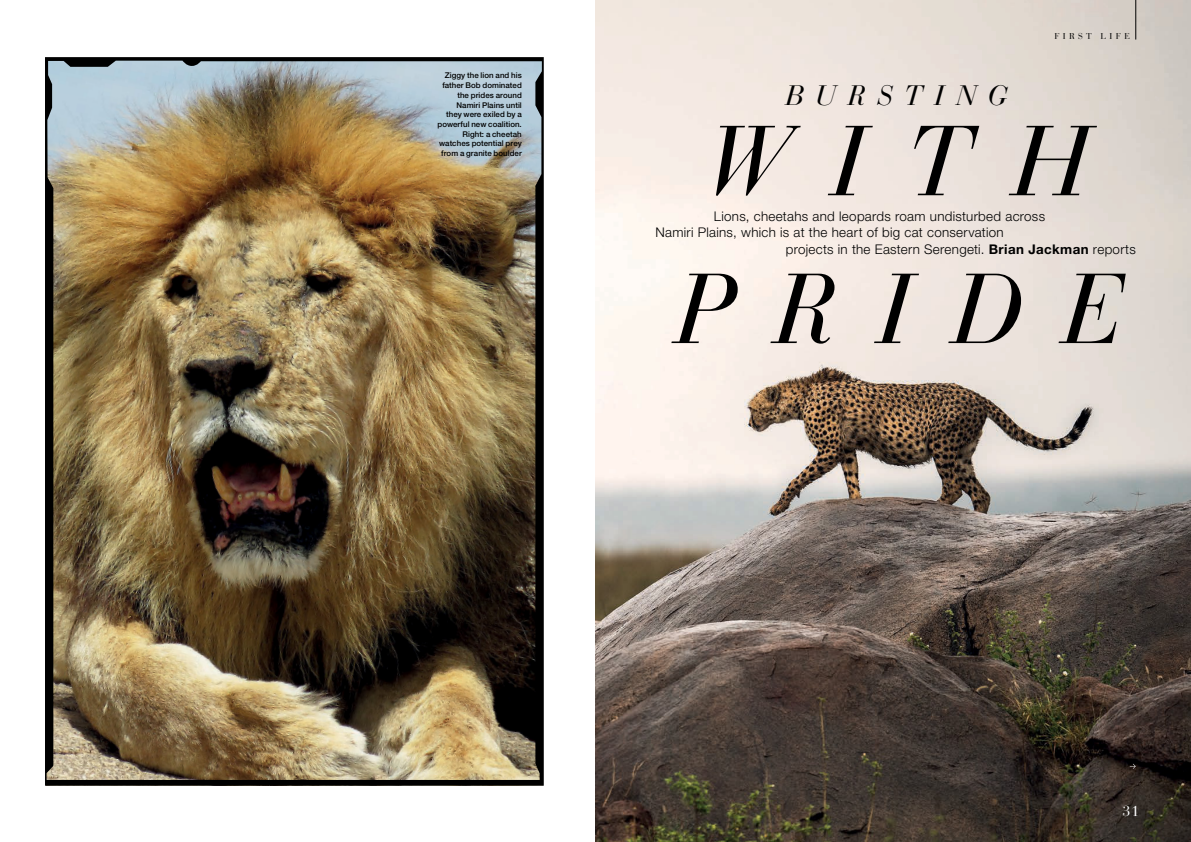
<style>
.page{position:relative;width:1191px;height:842px;background:#fff}
.page>*{position:absolute;margin:0;border:0;box-sizing:border-box;transform-origin:0 0}
.t1{font:98.5px "Bauer Bodoni Italic Os F";letter-spacing:.42em;color:#000}
.t2{font:27.9px "Bauer Bodoni Italic Os F";letter-spacing:.435em;color:#000}
.t3{font:14.6px "Bauer Bodoni";color:#fff}
.t4{font:300 13.3px "Helvetica Neue LT Std";letter-spacing:.02em;color:#000}
.t5{font:8.5px "Bauer Bodoni";letter-spacing:.395em;color:#000}
.t6{font:500 7.9px/9.7px "Helvetica Neue LT Std";letter-spacing:.005em;color:#000;text-align:right}
.s1{font-weight:700}
</style>
<div class="page">
<img style="left:595px;top:0;width:596px;height:842px">
<hr style="left:1135px;top:0;width:1px;height:40px;background:#000">
<svg style="left:1129px;top:764px;width:6px;height:5px"></svg>
<img style="left:45px;top:57px;width:499px;height:729px">
<p class="t6" style="left:437px;top:72px;width:86px">Ziggy the lion and his father Bob dominated the prides around<br>Namiri Plains until<br>they were exiled by a powerful new coalition.<br>Right: a cheetah watches potential prey from a granite boulder</p>
<h2 class="t2" style="left:785px;top:80px;width:224px">BURSTING</h2>
<p class="t5" style="left:1054px;top:31px;width:77px">FIRST LIFE</p>
<h1 class="t1" style="left:704px;top:104px;width:386px">WITH</h1>
<h3 class="t4" style="left:714px;top:211px;width:333px">Lions, cheetahs and leopards roam undisturbed across</h3>
<h3 class="t4" style="left:786px;top:244px;width:351px">projects in the Eastern Serengeti. <span class="s1">Brian Jackman</span> reports</h3>
<h3 class="t4" style="left:655px;top:227px;width:350px">Namiri Plains, which is at the heart of big cat conservation</h3>
<h1 class="t1" style="left:674px;top:251px;width:445px">PRIDE</h1>
<h3 class="t3" style="left:1122px;top:802px;width:18px">31</h3>
</div>
